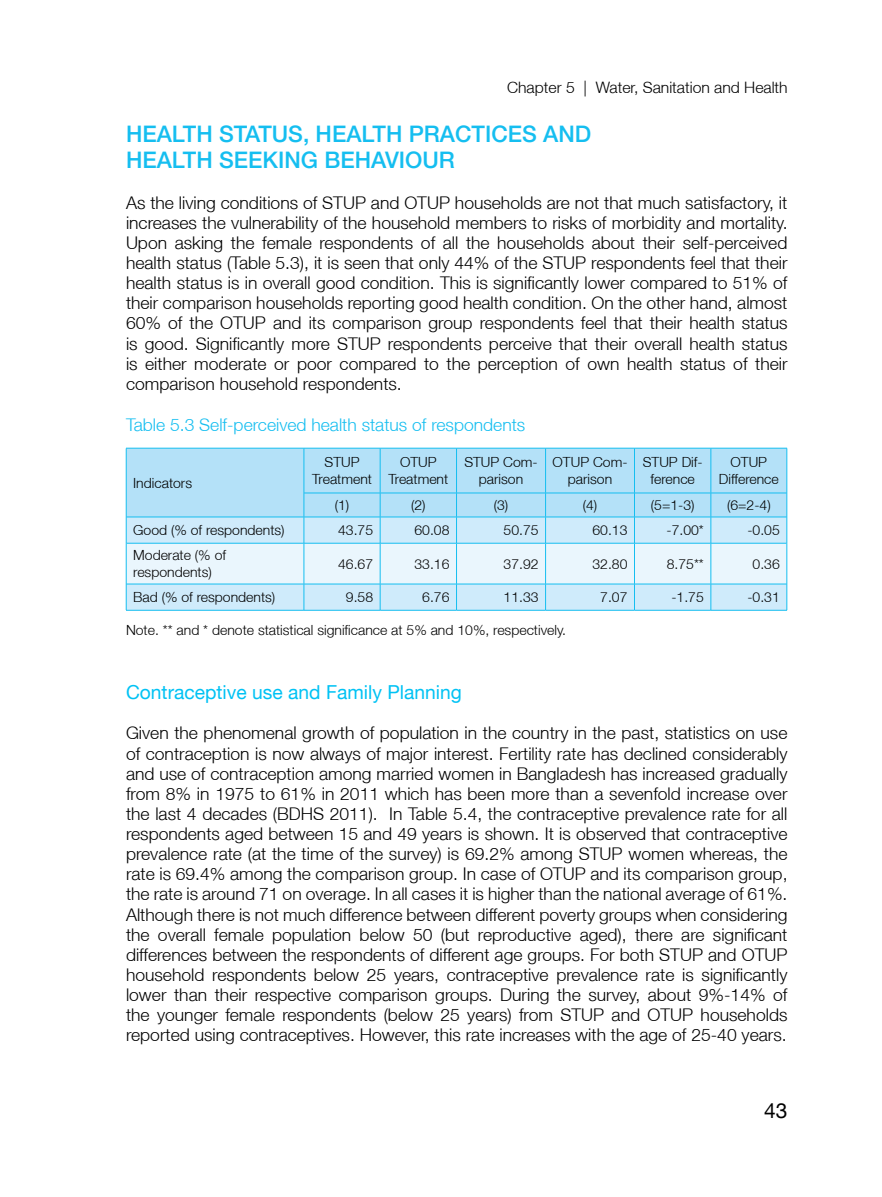
<style>
.page{position:relative;width:882px;height:1197px;background:#fff}
.page>*{position:absolute;margin:0;border:0;box-sizing:border-box;transform-origin:0 0}
.t1{font:500 22.75px/26.2px "Helvetica Neue LT";color:#15bef0}
.t2{font:21px "Helvetica Neue LT";color:#000}
.t3{font:19.25px "Helvetica Neue LT";color:#00c2f4}
.t4{font:300 17.5px/20.1px "Helvetica Neue LT";color:#000;text-align:justify}
.t5{font:300 17.5px "Helvetica Neue LT";color:#15bef0}
.t6{font:300 15.75px "Helvetica Neue LT";color:#000}
.t7{font:300 14px/16.8px "Helvetica Neue LT";color:#000;text-align:center}
</style>
<div class="page">
<div style="left:127px;top:449px;width:660px;height:44px;background:#b4e1f8"></div>
<hr style="left:126px;top:610px;width:178px;height:1px;background:#15bef0">
<hr style="left:304px;top:610px;width:76px;height:1px;background:#15bef0">
<hr style="left:380px;top:610px;width:77px;height:1px;background:#15bef0">
<hr style="left:457px;top:610px;width:89px;height:1px;background:#15bef0">
<hr style="left:546px;top:610px;width:89px;height:1px;background:#15bef0">
<hr style="left:635px;top:610px;width:76px;height:1px;background:#15bef0">
<hr style="left:711px;top:610px;width:76px;height:1px;background:#15bef0">
<hr style="left:126px;top:448px;width:1px;height:45px;background:#15bef0">
<hr style="left:126px;top:448px;width:178px;height:1px;background:#15bef0">
<hr style="left:304px;top:448px;width:76px;height:1px;background:#15bef0">
<hr style="left:380px;top:448px;width:77px;height:1px;background:#15bef0">
<hr style="left:457px;top:448px;width:89px;height:1px;background:#15bef0">
<hr style="left:546px;top:448px;width:89px;height:1px;background:#15bef0">
<hr style="left:635px;top:448px;width:76px;height:1px;background:#15bef0">
<hr style="left:711px;top:448px;width:76px;height:1px;background:#15bef0">
<hr style="left:304px;top:448px;width:1px;height:45px;background:#15bef0">
<hr style="left:380px;top:448px;width:1px;height:45px;background:#15bef0">
<hr style="left:456px;top:448px;width:1px;height:45px;background:#15bef0">
<hr style="left:545px;top:448px;width:1px;height:45px;background:#15bef0">
<hr style="left:634px;top:448px;width:1px;height:45px;background:#15bef0">
<hr style="left:711px;top:448px;width:1px;height:45px;background:#15bef0">
<hr style="left:787px;top:448px;width:1px;height:45px;background:#15bef0">
<svg style="left:126px;top:493px;width:662px;height:117px;background:#cfebfa"></svg>
<hr style="left:126px;top:517px;width:178px;height:1px;background:#15bef0">
<hr style="left:304px;top:493px;width:76px;height:1px;background:#15bef0">
<hr style="left:380px;top:493px;width:77px;height:1px;background:#15bef0">
<hr style="left:457px;top:493px;width:89px;height:1px;background:#15bef0">
<hr style="left:546px;top:493px;width:89px;height:1px;background:#15bef0">
<hr style="left:635px;top:493px;width:76px;height:1px;background:#15bef0">
<hr style="left:711px;top:493px;width:76px;height:1px;background:#15bef0">
<hr style="left:304px;top:517px;width:76px;height:1px;background:#15bef0">
<hr style="left:380px;top:517px;width:77px;height:1px;background:#15bef0">
<hr style="left:457px;top:517px;width:89px;height:1px;background:#15bef0">
<hr style="left:546px;top:517px;width:89px;height:1px;background:#15bef0">
<hr style="left:635px;top:517px;width:76px;height:1px;background:#15bef0">
<hr style="left:711px;top:517px;width:76px;height:1px;background:#15bef0">
<hr style="left:126px;top:543px;width:1px;height:41px;background:#15bef0">
<hr style="left:126px;top:543px;width:178px;height:1px;background:#15bef0">
<hr style="left:304px;top:543px;width:76px;height:1px;background:#15bef0">
<hr style="left:380px;top:543px;width:77px;height:1px;background:#15bef0">
<hr style="left:457px;top:543px;width:89px;height:1px;background:#15bef0">
<hr style="left:546px;top:543px;width:89px;height:1px;background:#15bef0">
<hr style="left:635px;top:543px;width:76px;height:1px;background:#15bef0">
<hr style="left:711px;top:543px;width:76px;height:1px;background:#15bef0">
<hr style="left:304px;top:543px;width:1px;height:41px;background:#15bef0">
<hr style="left:380px;top:543px;width:1px;height:41px;background:#15bef0">
<hr style="left:456px;top:543px;width:1px;height:41px;background:#15bef0">
<hr style="left:545px;top:543px;width:1px;height:41px;background:#15bef0">
<hr style="left:634px;top:543px;width:1px;height:41px;background:#15bef0">
<hr style="left:711px;top:543px;width:1px;height:41px;background:#15bef0">
<hr style="left:787px;top:543px;width:1px;height:41px;background:#15bef0">
<hr style="left:126px;top:584px;width:178px;height:1px;background:#15bef0">
<hr style="left:304px;top:584px;width:76px;height:1px;background:#15bef0">
<hr style="left:380px;top:584px;width:77px;height:1px;background:#15bef0">
<hr style="left:457px;top:584px;width:89px;height:1px;background:#15bef0">
<hr style="left:546px;top:584px;width:89px;height:1px;background:#15bef0">
<hr style="left:635px;top:584px;width:76px;height:1px;background:#15bef0">
<hr style="left:711px;top:584px;width:76px;height:1px;background:#15bef0">
<p class="t6" style="left:507px;top:78px;width:282px">Chapter 5 | Water, Sanitation and Health</p>
<h1 class="t1" style="left:126px;top:121px;width:467px">HEALTH STATUS, HEALTH PRACTICES AND<br>HEALTH SEEKING BEHAVIOUR</h1>
<p class="t4" style="left:126px;top:192px;width:663px">As the living conditions of STUP and OTUP households are not that much satisfactory, it increases the vulnerability of the household members to risks of morbidity and mortality.<br>Upon asking the female respondents of all the households about their self-perceived health status (Table 5.3), it is seen that only 44% of the STUP respondents feel that their health status is in overall good condition. This is significantly lower compared to 51% of their comparison households reporting good health condition. On the other hand, almost 60% of the OTUP and its comparison group respondents feel that their health status is good. Significantly more STUP respondents perceive that their overall health status is either moderate or poor compared to the perception of own health status of their comparison household respondents.</p>
<p class="t5" style="left:126px;top:414px;width:401px">Table 5.3 Self-perceived health status of respondents</p>
<p class="t7" style="left:133px;top:474px;width:60px">Indicators</p>
<p class="t7" style="left:312px;top:454px;width:61px">STUP<br>Treatment</p>
<p class="t7" style="left:388px;top:454px;width:61px">OTUP<br>Treatment</p>
<p class="t7" style="left:464px;top:454px;width:75px">STUP Com&shy;parison</p>
<p class="t7" style="left:553px;top:454px;width:76px">OTUP Com&shy;parison</p>
<p class="t7" style="left:643px;top:454px;width:61px">STUP Dif&shy;ference</p>
<p class="t7" style="left:719px;top:454px;width:61px">OTUP<br>Difference</p>
<p class="t7" style="left:335px;top:496px;width:16px">(1)</p>
<p class="t7" style="left:411px;top:496px;width:16px">(2)</p>
<p class="t7" style="left:494px;top:496px;width:16px">(3)</p>
<p class="t7" style="left:583px;top:496px;width:16px">(4)</p>
<p class="t7" style="left:651px;top:496px;width:45px">(5=1-3)</p>
<p class="t7" style="left:727px;top:496px;width:45px">(6=2-4)</p>
<p class="t7" style="left:133px;top:521px;width:153px">Good (% of respondents)</p>
<p class="t7" style="left:338px;top:521px;width:37px">43.75</p>
<p class="t7" style="left:415px;top:521px;width:37px">60.08</p>
<p class="t7" style="left:504px;top:521px;width:37px">50.75</p>
<p class="t7" style="left:592px;top:521px;width:37px">60.13</p>
<p class="t7" style="left:667px;top:521px;width:39px">-7.00*</p>
<p class="t7" style="left:747px;top:521px;width:34px">-0.05</p>
<p class="t7" style="left:133px;top:547px;width:94px;text-align:left">Moderate (% of respondents)</p>
<p class="t7" style="left:338px;top:555px;width:37px">46.67</p>
<p class="t7" style="left:415px;top:555px;width:37px">33.16</p>
<p class="t7" style="left:504px;top:555px;width:37px">37.92</p>
<p class="t7" style="left:592px;top:555px;width:37px">32.80</p>
<p class="t7" style="left:667px;top:555px;width:39px">8.75**</p>
<p class="t7" style="left:753px;top:555px;width:29px">0.36</p>
<p class="t7" style="left:133px;top:588px;width:144px">Bad (% of respondents)</p>
<p class="t7" style="left:346px;top:588px;width:29px">9.58</p>
<p class="t7" style="left:422px;top:588px;width:29px">6.76</p>
<p class="t7" style="left:504px;top:588px;width:37px">11.33</p>
<p class="t7" style="left:600px;top:588px;width:29px">7.07</p>
<p class="t7" style="left:671px;top:588px;width:34px">-1.75</p>
<p class="t7" style="left:747px;top:588px;width:34px">-0.31</p>
<p class="t7" style="left:126px;top:621px;width:442px">Note. ** and * denote statistical significance at 5% and 10%, respectively.</p>
<p class="t3" style="left:126px;top:681px;width:337px">Contraceptive use and Family Planning</p>
<p class="t4" style="left:126px;top:723px;width:663px">Given the phenomenal growth of population in the country in the past, statistics on use of contraception is now always of major interest. Fertility rate has declined considerably and use of contraception among married women in Bangladesh has increased gradually from 8% in 1975 to 61% in 2011 which has been more than a sevenfold increase over the last 4 decades (BDHS 2011). In Table 5.4, the contraceptive prevalence rate for all respondents aged between 15 and 49 years is shown. It is observed that contraceptive prevalence rate (at the time of the survey) is 69.2% among STUP women whereas, the rate is 69.4% among the comparison group. In case of OTUP and its comparison group, the rate is around 71 on overage. In all cases it is higher than the national average of 61%.<br>Although there is not much difference between different poverty groups when considering the overall female population below 50 (but reproductive aged), there are significant differences between the respondents of different age groups. For both STUP and OTUP household respondents below 25 years, contraceptive prevalence rate is significantly lower than their respective comparison groups. During the survey, about 9%-14% of the younger female respondents (below 25 years) from STUP and OTUP households reported using contraceptives. However, this rate increases with the age of 25-40 years.</p>
<p class="t2" style="left:764px;top:1098px;width:25px">43</p>
</div>
